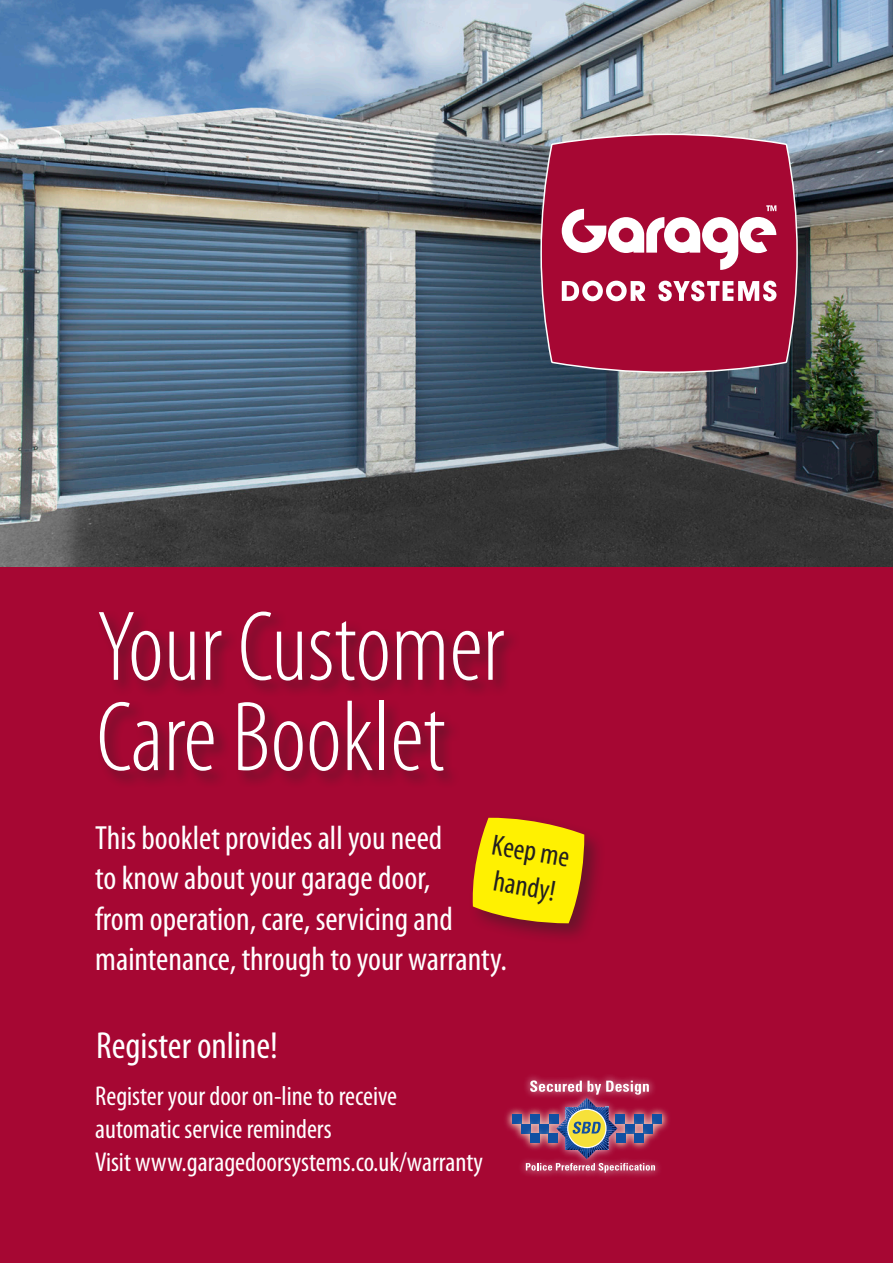
<style>
.page{position:relative;width:893px;height:1263px;background:#fff}
.page>*{position:absolute;margin:0;border:0;box-sizing:border-box;transform-origin:0 0}
.t1{font:300 condensed 100.35px/90.3px "Myriad Pro";color:#fff}
.t2{font:condensed 37.8px "Myriad Pro";color:#fff}
.t3{font:condensed 33.6px/40.3px "Myriad Pro";color:#fff}
.t4{font:condensed 29.4px/35.4px "Myriad Pro";color:#231f20}
.t5{font:condensed 27.3px/32.8px "Myriad Pro";color:#fff}
</style>
<div class="page">
<img style="left:0;top:0;width:893px;height:567px">
<div style="left:0;top:567px;width:893px;height:696px;background:#a60733"></div>
<svg style="left:540px;top:133px;width:259px;height:241px;background:#a21940"></svg>
<svg style="left:562px;top:281px;width:83px;height:20px"></svg>
<svg style="left:658px;top:281px;width:118px;height:20px"></svg>
<svg style="left:562px;top:205px;width:214px;height:65px"></svg>
<div style="left:97px;top:609px;width:424px;height:179px;background:#231f20;opacity:.55"></div>
<div style="left:468px;top:813px;width:138px;height:132px;background:#231f20;opacity:.45"></div>
<svg style="left:471px;top:817px;width:113px;height:106px;background:#ecc709"></svg>
<div style="left:500px;top:1073px;width:174px;height:107px;background:#fff;opacity:.75"></div>
<img style="left:502px;top:1105px;width:24px;height:29px">
<img style="left:512px;top:1114px;width:14px;height:29px">
<img style="left:521px;top:1123px;width:5px;height:29px">
<img style="left:655px;top:1105px;width:16px;height:29px">
<img style="left:655px;top:1114px;width:7px;height:29px">
<svg style="left:526px;top:1080px;width:129px;height:93px"></svg>
<h1 class="t1" style="left:96px;top:601px;width:410px">Your Customer<br>Care Booklet</h1>
<p class="t3" style="left:95px;top:817px;width:413px">This booklet provides all you need<br>to know about your garage door,<br>from operation, care, servicing and maintenance, through to your warranty.</p>
<p class="t4" style="left:495px;top:826px;width:80px;rotate:10deg">Keep me handy!</p>
<p class="t2" style="left:96px;top:1022px;width:183px">Register online!</p>
<p class="t5" style="left:95px;top:1079px;width:389px">Register your door on-line to receive automatic service reminders<br>Visit www.garagedoorsystems.co.uk/warranty</p>
</div>
